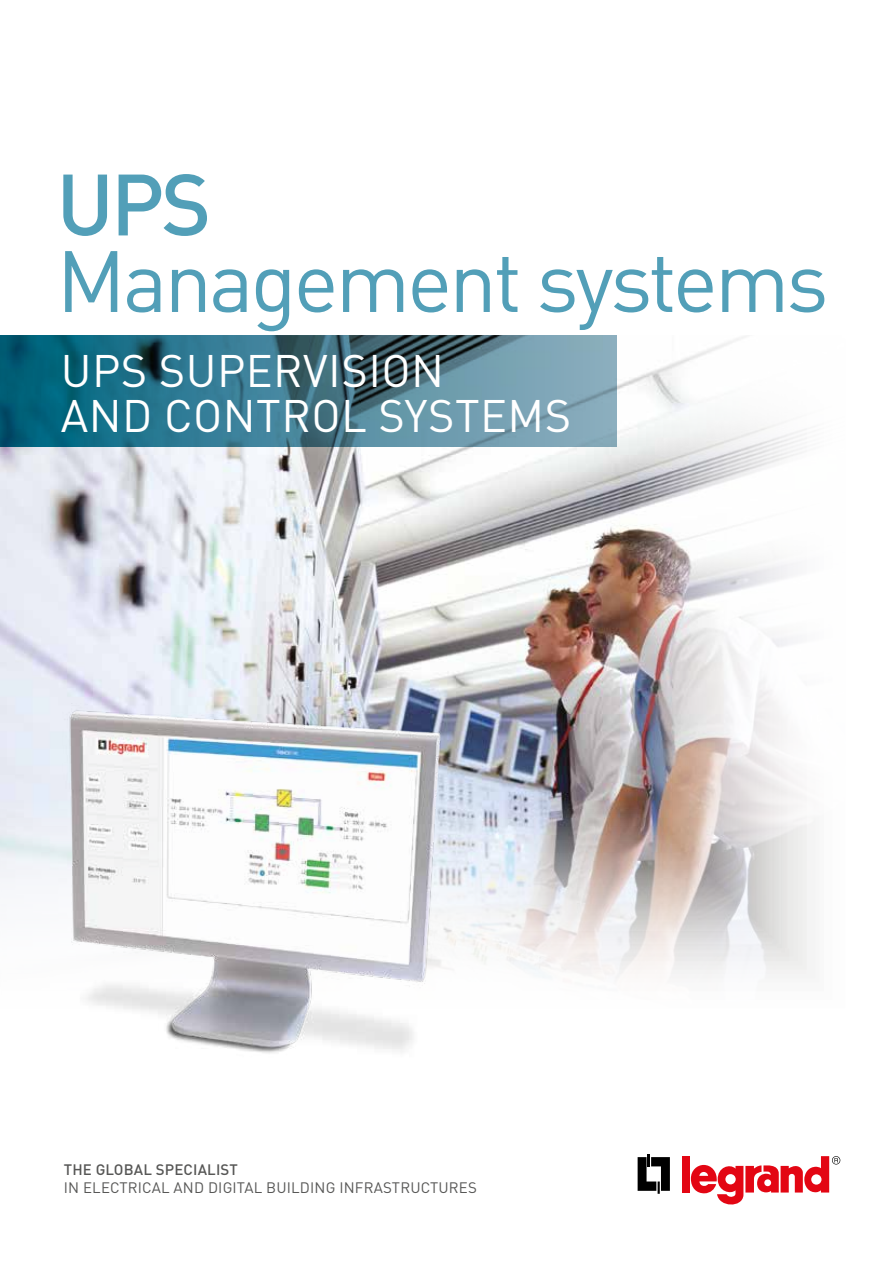
<style>
.page{position:relative;width:893px;height:1263px;background:#fff}
.page>*{position:absolute;margin:0;border:0;box-sizing:border-box;transform-origin:0 0}
.t1{font:85.5px "DIN Pro";letter-spacing:-.04em;color:#529fb8}
.t2{font:500 85.5px "DIN Pro";color:#529fb8}
.t3{font:45px/45px "DIN Pro";letter-spacing:.01em;color:#fff}
.t4{font:15px "DIN Pro";letter-spacing:.01em;color:#575756}
.t5{font:500 15px "DIN Pro";letter-spacing:.01em;color:#575756}
</style>
<div class="page">
<img style="left:0;top:336px;width:815px;height:642px">
<svg style="left:0;top:336px;width:617px;height:110px;background:#417b8e"></svg>
<img style="left:46px;top:704px;width:403px;height:350px">
<svg style="left:638px;top:1154px;width:32px;height:40px"></svg>
<div style="left:682px;top:1156px;width:7px;height:36px;background:#e30613"></div>
<svg style="left:691px;top:1156px;width:149px;height:48px"></svg>
<h1 class="t2" style="left:56px;top:146px;width:157px">UPS</h1>
<h1 class="t1" style="left:56px;top:223px;width:774px">Management systems</h1>
<h2 class="t3" style="left:61px;top:346px;width:512px">UPS SUPERVISION<br>AND CONTROL SYSTEMS</h2>
<p class="t5" style="left:64px;top:1159px;width:176px">THE GLOBAL SPECIALIST</p>
<p class="t4" style="left:64px;top:1177px;width:414px">IN ELECTRICAL AND DIGITAL BUILDING INFRASTRUCTURES</p>
</div>
